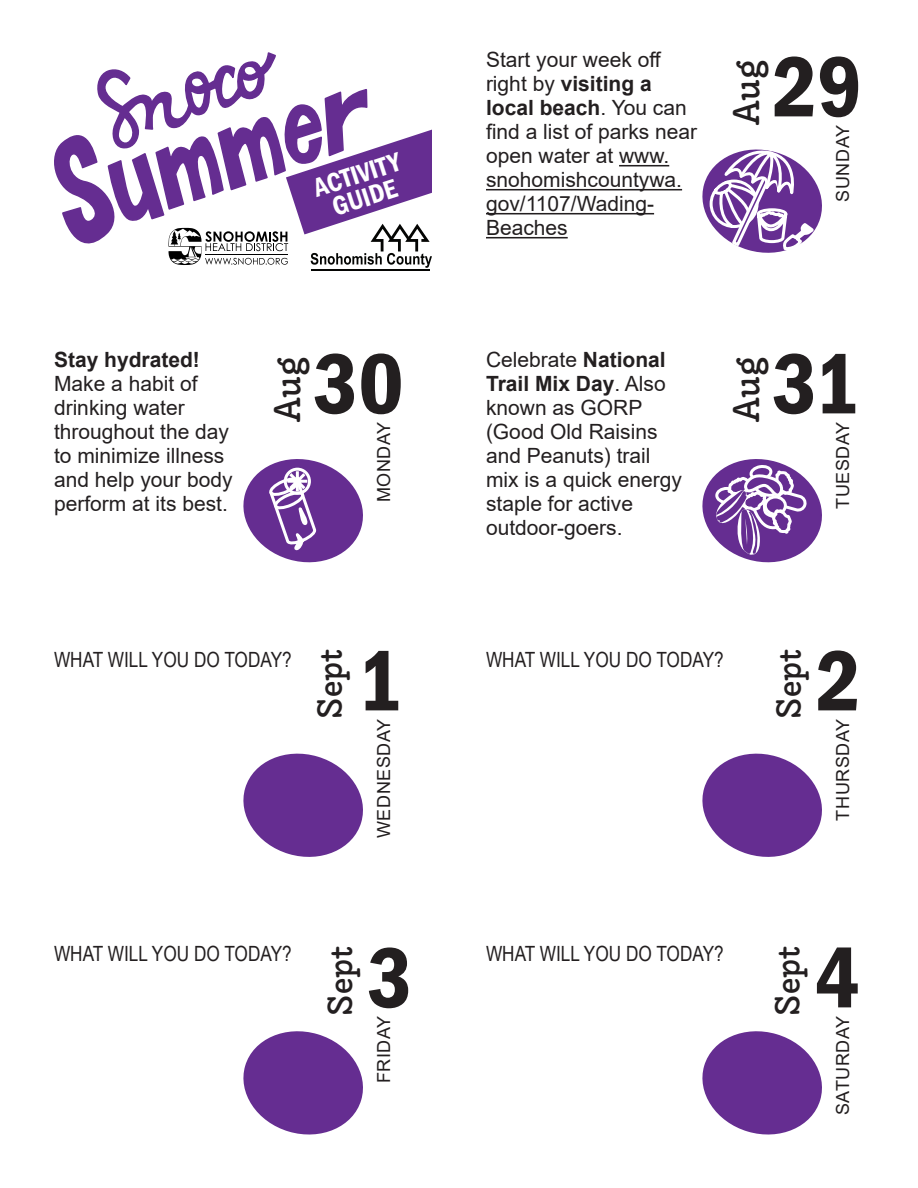
<style>
.page{position:relative;width:918px;height:1188px;background:#fff}
.page>*{position:absolute;margin:0;border:0;box-sizing:border-box;transform-origin:0 0}
.t1{font:600 condensed 88.5px "Franklin Gothic";color:#231f20}
.t2{font:500 36px "Liebe Ruth";letter-spacing:-.005em;color:#231f20}
.t3{font:500 33px "Liebe Ruth";color:#231f20}
.t4{font:600 condensed 27px "Franklin Gothic";color:#fff}
.t5{font:21px/24px "Arial";color:#231f20}
.t6{font:21px "Arial Narrow";color:#231f20}
.t7{font:18px "Arial";letter-spacing:.035em;color:#231f20}
.s1{font-weight:700}
</style>
<div class="page">
<hr style="left:311px;top:269px;width:119px;height:1px;background:#040503">
<hr style="left:619px;top:165px;width:50px;height:1px;background:#231f20">
<hr style="left:486px;top:189px;width:196px;height:1px;background:#231f20">
<hr style="left:486px;top:213px;width:168px;height:1px;background:#231f20">
<hr style="left:486px;top:237px;width:82px;height:1px;background:#231f20">
<svg style="left:702px;top:753px;width:120px;height:104px"></svg>
<svg style="left:243px;top:753px;width:120px;height:104px"></svg>
<svg style="left:702px;top:1031px;width:120px;height:104px"></svg>
<svg style="left:243px;top:1031px;width:120px;height:104px"></svg>
<svg style="left:54px;top:52px;width:314px;height:192px"></svg>
<svg style="left:168px;top:130px;width:264px;height:138px"></svg>
<svg style="left:702px;top:149px;width:120px;height:104px"></svg>
<svg style="left:243px;top:459px;width:120px;height:104px"></svg>
<svg style="left:702px;top:459px;width:120px;height:104px"></svg>
<p class="t4" style="left:309px;top:171px;width:92px;rotate:-18deg">ACTIVITY</p>
<p class="t4" style="left:327px;top:191px;width:68px;rotate:-18deg">GUIDE</p>
<p class="t5" style="left:486px;top:48px;width:213px">Start your week off right by <span class="s1">visiting a local beach</span>. You can find a list of parks near open water at www. snohomishcountywa. gov/1107/Wading-<br>Beaches</p>
<p class="t1" style="left:772px;top:28px;width:92px">29</p>
<p class="t2" style="left:726px;top:125px;width:67px;rotate:-90deg">Aug</p>
<p class="t7" style="left:830px;top:202px;width:78px;rotate:-90deg">SUNDAY</p>
<p class="t5" style="left:54px;top:347px;width:180px"><span class="s1">Stay hydrated!<br></span>Make a habit of drinking water throughout the day to minimize illness and help your body perform at its best.</p>
<p class="t5" style="left:486px;top:347px;width:198px">Celebrate <span class="s1">National<br>Trail Mix Day</span>. Also known as GORP (Good Old Raisins and Peanuts) trail mix is a quick energy staple for active outdoor-goers.</p>
<p class="t1" style="left:313px;top:325px;width:92px">30</p>
<p class="t1" style="left:772px;top:325px;width:88px">31</p>
<p class="t2" style="left:267px;top:422px;width:67px;rotate:-90deg">Aug</p>
<p class="t2" style="left:726px;top:422px;width:67px;rotate:-90deg">Aug</p>
<p class="t7" style="left:371px;top:502px;width:82px;rotate:-90deg">MONDAY</p>
<p class="t7" style="left:830px;top:509px;width:89px;rotate:-90deg">TUESDAY</p>
<p class="t3" style="left:311px;top:719px;width:71px;rotate:-90deg">Sept</p>
<p class="t3" style="left:770px;top:719px;width:71px;rotate:-90deg">Sept</p>
<p class="t1" style="left:357px;top:622px;width:47px">1</p>
<p class="t1" style="left:816px;top:622px;width:47px">2</p>
<p class="t6" style="left:54px;top:644px;width:239px">WHAT WILL YOU DO TODAY?</p>
<p class="t6" style="left:486px;top:644px;width:239px">WHAT WILL YOU DO TODAY?</p>
<p class="t7" style="left:371px;top:838px;width:121px;rotate:-90deg">WEDNESDAY</p>
<p class="t7" style="left:830px;top:821px;width:104px;rotate:-90deg">THURSDAY</p>
<p class="t6" style="left:54px;top:938px;width:239px">WHAT WILL YOU DO TODAY?</p>
<p class="t6" style="left:486px;top:938px;width:239px">WHAT WILL YOU DO TODAY?</p>
<p class="t3" style="left:321px;top:1016px;width:71px;rotate:-90deg">Sept</p>
<p class="t3" style="left:769px;top:1016px;width:71px;rotate:-90deg">Sept</p>
<p class="t1" style="left:367px;top:919px;width:47px">3</p>
<p class="t1" style="left:815px;top:919px;width:47px">4</p>
<p class="t7" style="left:371px;top:1083px;width:69px;rotate:-90deg">FRIDAY</p>
<p class="t7" style="left:830px;top:1115px;width:101px;rotate:-90deg">SATURDAY</p>
</div>
